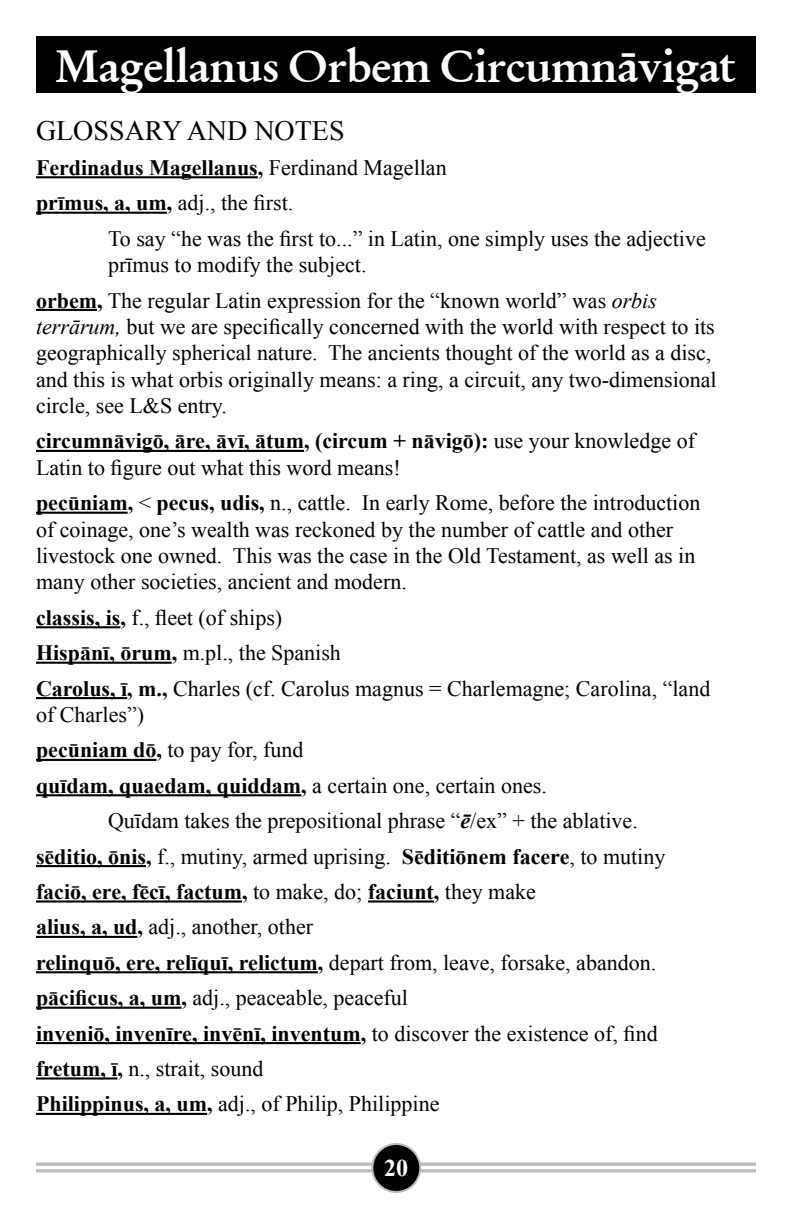
<style>
.page{position:relative;width:792px;height:1224px;background:#fff}
.page>*{position:absolute;margin:0;border:0;box-sizing:border-box;transform-origin:0 0}
.t1{font:46px "Garamond Macron Bold By Paul Kennett";letter-spacing:-.015em;color:#fff}
.t2{font:28px "Times New Roman";color:#000}
.t3{font:700 24px "Times New Roman";color:#fff}
.t4{font:22px/26.4px "Times New Roman";color:#000}
.t5{font:700 22px/35.4px "Times New Roman";color:#000}
.s1{font-weight:400}
.s2{font-weight:700}
.s3{font-style:italic}
.s4{font-weight:700;font-style:italic}
</style>
<div class="page">
<div style="left:36px;top:36px;width:720px;height:56px;background:#000"></div>
<svg style="left:36px;top:1162px;width:720px;height:4px;background:#c7c8ca"></svg>
<hr style="left:36px;top:1169px;width:720px;height:3px;background:#bcbec0">
<div style="left:372px;top:1144px;width:48px;height:48px;background:#000;border-radius:50%"></div>
<div style="left:371px;top:1143px;width:50px;height:50px;border:2px solid #bcbec0;border-radius:50%"></div>
<hr style="left:36px;top:176px;width:222px;height:2px;background:#000">
<hr style="left:36px;top:212px;width:131px;height:2px;background:#000">
<hr style="left:36px;top:309px;width:61px;height:2px;background:#000">
<hr style="left:36px;top:450px;width:268px;height:2px;background:#000">
<hr style="left:36px;top:512px;width:92px;height:2px;background:#000">
<hr style="left:36px;top:626px;width:84px;height:2px;background:#000">
<hr style="left:36px;top:662px;width:136px;height:2px;background:#000">
<hr style="left:36px;top:697px;width:91px;height:2px;background:#000">
<hr style="left:36px;top:759px;width:120px;height:2px;background:#000">
<hr style="left:36px;top:794px;width:265px;height:2px;background:#000">
<hr style="left:36px;top:865px;width:110px;height:2px;background:#000">
<hr style="left:36px;top:900px;width:206px;height:3px;background:#000">
<hr style="left:368px;top:900px;width:66px;height:3px;background:#000">
<hr style="left:36px;top:936px;width:101px;height:2px;background:#000">
<hr style="left:36px;top:971px;width:282px;height:2px;background:#000">
<hr style="left:36px;top:1007px;width:145px;height:2px;background:#000">
<hr style="left:36px;top:1042px;width:325px;height:2px;background:#000">
<hr style="left:36px;top:1077px;width:81px;height:3px;background:#000">
<hr style="left:36px;top:1113px;width:171px;height:2px;background:#000">
<h1 class="t1" style="left:56px;top:35px;width:682px">Magellanus Orbem Circumnävigat</h1>
<p class="t2" style="left:36px;top:111px;width:40px">Glossary</p>
<p class="t2" style="left:187px;top:111px;width:21px">and</p>
<p class="t2" style="left:254px;top:111px;width:39px">Notes</p>
<p class="t5" style="left:36px;top:149px;width:412px">Ferdinadus Magellanus, <span class="s1">Ferdinand Magellan </span>prīmus, a, um, <span class="s1">adj., the first.</span></p>
<p class="t4" style="left:108px;top:225px;width:599px">To say “he was the first to...” in Latin, one simply uses the adjective prīmus to modify the subject.</p>
<p class="t4" style="left:36px;top:287px;width:682px"><span class="s2">orbem,</span> The regular Latin expression for the “known world” was <span class="s3">orbis terrārum,</span> but we are specifically concerned with the world with respect to its geographically spherical nature. The ancients thought of the world as a disc, and this is what orbis originally means: a ring, a circuit, any two-dimensional circle, see L&amp;S entry.</p>
<p class="t4" style="left:36px;top:428px;width:661px"><span class="s2">circumnāvigō, āre, āvī, ātum, (circum + nāvigō):</span> use your knowledge of<br>Latin to figure out what this word means!</p>
<p class="t4" style="left:36px;top:489px;width:666px"><span class="s2">pecūniam,</span> &lt; <span class="s2">pecus, udis,</span> n., cattle. In early Rome, before the introduction of coinage, one’s wealth was reckoned by the number of cattle and other livestock one owned. This was the case in the Old Testament, as well as in many other societies, ancient and modern.</p>
<p class="t4" style="left:36px;top:599px;width:676px;line-height:35.4px"><span class="s2">classis, is,</span> f., fleet (of ships)<br><span class="s2">Hispānī, ōrum,</span> m.pl., the Spanish<br><span class="s2">Carolus, ī, m.,</span> Charles (cf. Carolus magnus = Charlemagne; Carolina, “land</p>
<p class="t4" style="left:36px;top:701px;width:110px">of Charles”)</p>
<p class="t4" style="left:36px;top:737px;width:269px"><span class="s2">pecūniam dō,</span> to pay for, fund</p>
<p class="t4" style="left:36px;top:772px;width:512px"><span class="s2">quīdam, quaedam, quiddam,</span> a certain one, certain ones.</p>
<p class="t4" style="left:108px;top:807px;width:531px">Quīdam takes the prepositional phrase “<span class="s4">ē</span>/ex” + the ablative.</p>
<p class="t4" style="left:36px;top:843px;width:631px"><span class="s2">sēditio, ōnis,</span> f., mutiny, armed uprising. <span class="s2">Sēditiōnem facere</span>, to mutiny</p>
<p class="t5" style="left:36px;top:873px;width:501px">faciō, ere, fēcī, factum, <span class="s1">to make, do;</span> faciunt, <span class="s1">they make</span></p>
<p class="t4" style="left:36px;top:914px;width:279px"><span class="s2">alius, a, ud,</span> adj., another, other</p>
<p class="t4" style="left:36px;top:949px;width:622px"><span class="s2">relinquō, ere, relīquī, relictum,</span> depart from, leave, forsake, abandon.</p>
<p class="t4" style="left:36px;top:984px;width:374px"><span class="s2">pācificus, a, um,</span> adj., peaceable, peaceful</p>
<p class="t5" style="left:36px;top:1015px;width:623px">inveniō, invenīre, invēnī, inventum, <span class="s1">to discover the existence of, find</span></p>
<p class="t4" style="left:36px;top:1055px;width:229px"><span class="s2">fretum, ī,</span> n., strait, sound</p>
<p class="t4" style="left:36px;top:1091px;width:405px"><span class="s2">Philippinus, a, um,</span> adj., of Philip, Philippine</p>
<p class="t3" style="left:384px;top:1152px;width:25px">20</p>
</div>
